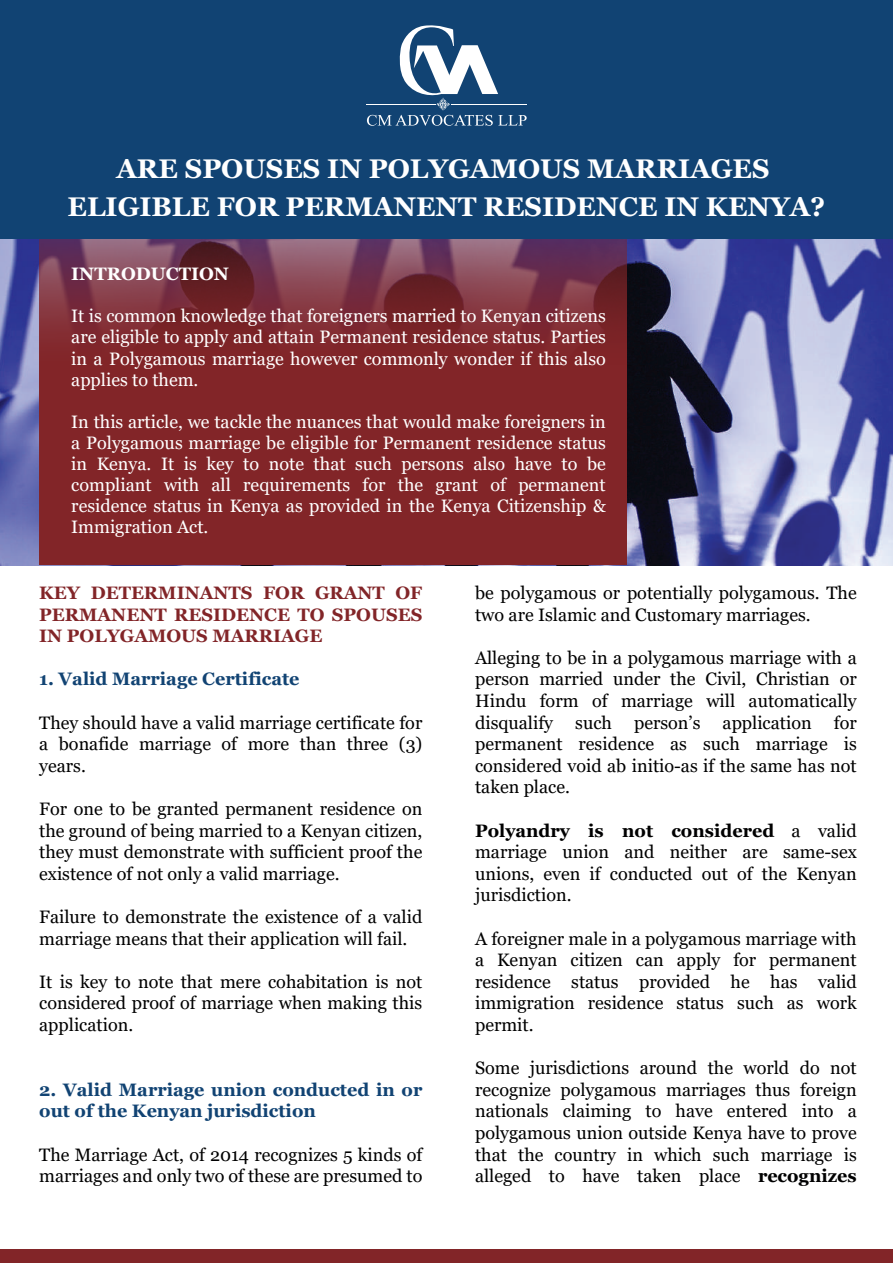
<style>
.page{position:relative;width:893px;height:1263px;background:#fff}
.page>*{position:absolute;margin:0;border:0;box-sizing:border-box;transform-origin:0 0}
.t1{font:700 27px/37.5px "Georgia";color:#fff;text-align:center}
.t2{font:18px/21.6px "Georgia";color:#000001;text-align:justify}
.t3{font:18px/21px "Georgia";color:#fff;text-align:justify}
.t4{font:700 18px/21.6px "Georgia";color:#114373}
.t5{font:700 18px/21.6px "Georgia";color:#822528;text-align:justify}
.t6{font:700 18px "Georgia";color:#fff}
.s1{font-weight:700}
</style>
<div class="page">
<div style="left:0;top:0;width:893px;height:331px;background:#114373"></div>
<div style="left:0;top:1249px;width:893px;height:14px;background:#822528"></div>
<img style="left:0;top:239px;width:893px;height:326px">
<hr style="left:366px;top:104px;width:70px;height:1px;background:#fff">
<svg style="left:367px;top:25px;width:160px;height:101px"></svg>
<svg style="left:40px;top:239px;width:587px;height:143px;background:#7c313d"></svg>
<div style="left:40px;top:382px;width:587px;height:183px;background:#822528"></div>
<h1 class="t1" style="left:68px;top:150px;width:759px">ARE SPOUSES IN POLYGAMOUS MARRIAGES<br>ELIGIBLE FOR PERMANENT RESIDENCE IN KENYA?</h1>
<p class="t6" style="left:71px;top:263px;width:159px">INTRODUCTION</p>
<p class="t3" style="left:71px;top:306px;width:536px">It is common knowledge that foreigners married to Kenyan citizens are eligible to apply and attain Permanent residence status. Parties in a Polygamous marriage however commonly wonder if this also applies to them.</p>
<p class="t3" style="left:71px;top:411px;width:536px">In this article, we tackle the nuances that would make foreigners in a Polygamous marriage be eligible for Permanent residence status in Kenya. It is key to note that such persons also have to be compliant with all requirements for the grant of permanent residence status in Kenya as provided in the Kenya Citizenship &amp; Immigration Act.</p>
<p class="t5" style="left:39px;top:582px;width:385px">KEY DETERMINANTS FOR GRANT OF PERMANENT RESIDENCE TO SPOUSES IN POLYGAMOUS MARRIAGE</p>
<p class="t4" style="left:39px;top:668px;width:262px">1. Valid Marriage Certificate</p>
<p class="t2" style="left:39px;top:712px;width:385px">They should have a valid marriage certificate for a bonafide marriage of more than three (3) years.</p>
<p class="t2" style="left:39px;top:798px;width:385px">For one to be granted permanent residence on the ground of being married to a Kenyan citizen, they must demonstrate with sufficient proof the existence of not only a valid marriage.</p>
<p class="t2" style="left:39px;top:906px;width:385px">Failure to demonstrate the existence of a valid marriage means that their application will fail.</p>
<p class="t2" style="left:39px;top:971px;width:385px">It is key to note that mere cohabitation is not considered proof of marriage when making this application.</p>
<p class="t4" style="left:39px;top:1079px;width:385px">2. Valid Marriage union conducted in or out of the Kenyan jurisdiction</p>
<p class="t2" style="left:39px;top:1144px;width:385px">The Marriage Act, of 2014 recognizes 5 kinds of marriages and only two of these are presumed to</p>
<p class="t2" style="left:475px;top:582px;width:383px">be polygamous or potentially polygamous. The two are Islamic and Customary marriages.</p>
<p class="t2" style="left:475px;top:647px;width:383px">Alleging to be in a polygamous marriage with a person married under the Civil, Christian or Hindu form of marriage will automatically disqualify such person’s application for permanent residence as such marriage is considered void ab initio-as if the same has not taken place.</p>
<p class="t2" style="left:475px;top:820px;width:383px"><span class="s1">Polyandry is not considered</span> a valid marriage union and neither are same-sex unions, even if conducted out of the Kenyan jurisdiction.</p>
<p class="t2" style="left:475px;top:928px;width:383px">A foreigner male in a polygamous marriage with a Kenyan citizen can apply for permanent residence status provided he has valid immigration residence status such as work permit.</p>
<p class="t2" style="left:475px;top:1057px;width:383px">Some jurisdictions around the world do not recognize polygamous marriages thus foreign nationals claiming to have entered into a polygamous union outside Kenya have to prove that the country in which such marriage is alleged to have taken place <span class="s1">recognizes</span></p>
</div>
